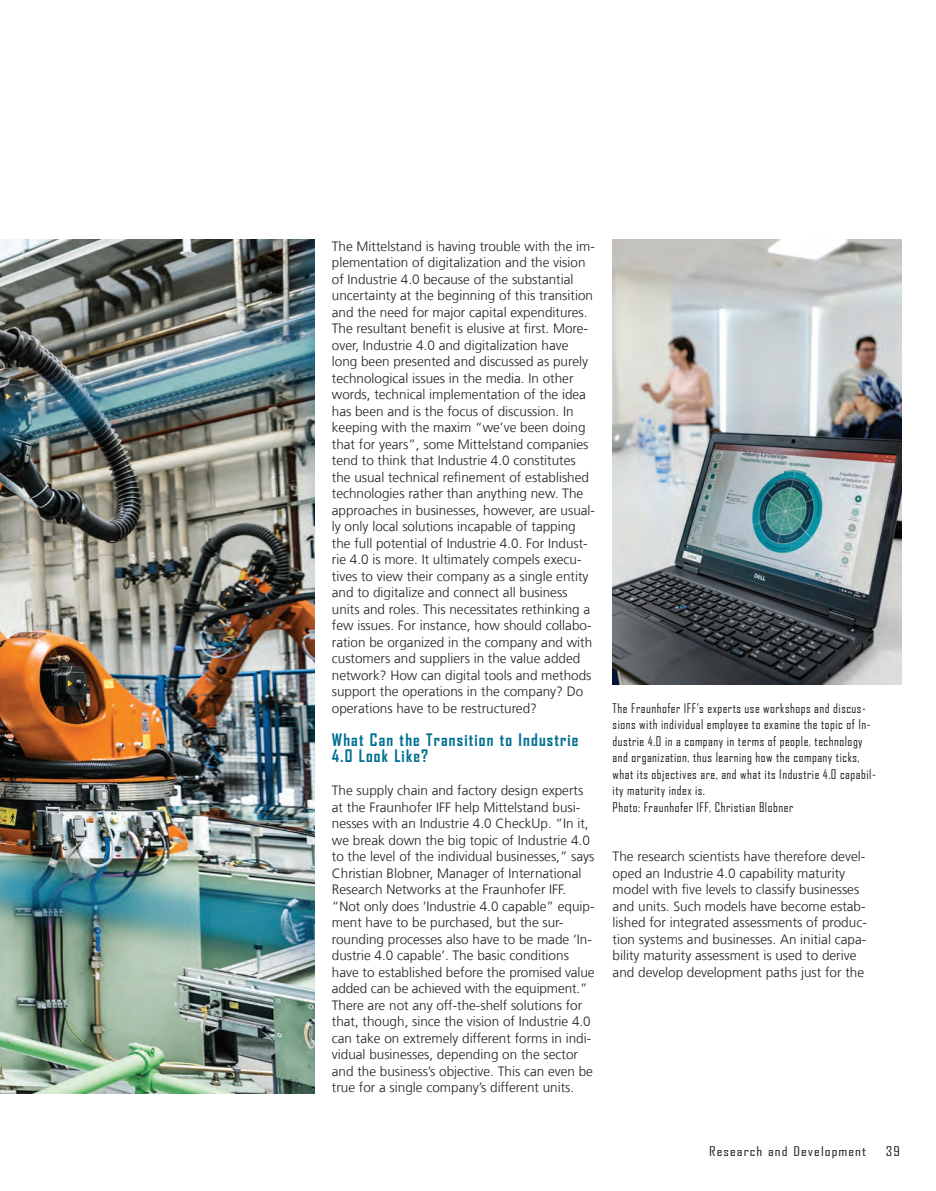
<style>
.page{position:relative;width:936px;height:1191px;background:#fff}
.page>*{position:absolute;margin:0;border:0;box-sizing:border-box;transform-origin:0 0}
.t1{font:700 16.5px/16.5px "Agency FB";letter-spacing:.07em;color:#007092}
.t2{font:300 13.5px/16.5px "Frutiger LT Com";color:#231f20}
.t3{font:12.75px/16.5px "Agency FB";letter-spacing:.04em;color:#231f20}
.t4{font:12.75px "Agency FB";letter-spacing:.07em;color:#231f20;scale:1.2 1}
.t5{font:12.75px "Agency FB";letter-spacing:.04em;color:#231f20;scale:1.2 1}
</style>
<div class="page">
<img style="left:0;top:239px;width:315px;height:854px">
<img style="left:612px;top:239px;width:289px;height:445px">
<p class="t2" style="left:332px;top:238px;width:265px">The Mittelstand is having trouble with the im&shy;plementation of digitalization and the vision of Industrie 4.0 because of the substantial uncertainty at the beginning of this transition and the need for major capital expenditures.<br>The resultant benefit is elusive at first. More&shy;over, Industrie 4.0 and digitalization have long been presented and discussed as purely technological issues in the media. In other words, technical implementation of the idea has been and is the focus of discussion. In keeping with the maxim “we’ve been doing that for years”, some Mittelstand companies tend to think that Industrie 4.0 constitutes the usual technical refinement of established technologies rather than anything new. The approaches in businesses, however, are usual&shy;ly only local solutions incapable of tapping the full potential of Industrie 4.0. For Indust&shy;rie 4.0 is more. It ultimately compels execu&shy;tives to view their company as a single entity and to digitalize and connect all business units and roles. This necessitates rethinking a few issues. For instance, how should collabo&shy;ration be organized in the company and with customers and suppliers in the value added network? How can digital tools and methods support the operations in the company? Do operations have to be restructured?</p>
<p class="t1" style="left:332px;top:731px;width:248px">What Can the Transition to Industrie<br>4.0 Look Like?</p>
<p class="t2" style="left:332px;top:782px;width:264px">The supply chain and factory design experts at the Fraunhofer IFF help Mittelstand busi&shy;nesses with an Industrie 4.0 CheckUp. “In it, we break down the big topic of Industrie 4.0 to the level of the individual businesses,” says Christian Blobner, Manager of International Research Networks at the Fraunhofer IFF. “Not only does ‘Industrie 4.0 capable” equip&shy;ment have to be purchased, but the sur&shy;rounding processes also have to be made ‘In&shy;dustrie 4.0 capable’. The basic conditions have to established before the promised value added can be achieved with the equipment.” There are not any off-the-shelf solutions for that, though, since the vision of Industrie 4.0 can take on extremely different forms in indi&shy;vidual businesses, depending on the sector and the business’s objective. This can even be true for a single company’s different units.</p>
<p class="t3" style="left:612px;top:699px;width:265px">The Fraunhofer IFF’s experts use workshops and discus&shy;sions with individual employee to examine the topic of In&shy;dustrie 4.0 in a company in terms of people, technology and organization, thus learning how the company ticks, what its objectives are, and what its Industrie 4.0 capabil&shy;ity maturity index is.<br>Photo: Fraunhofer IFF, Christian Blobner</p>
<p class="t2" style="left:612px;top:848px;width:256px">The research scientists have therefore devel&shy;oped an Industrie 4.0 capability maturity model with five levels to classify businesses and units. Such models have become estab&shy;lished for integrated assessments of produc&shy;tion systems and businesses. An initial capa&shy;bility maturity assessment is used to derive and develop development paths just for the</p>
<p class="t4" style="left:709px;top:1143px;width:132px">Research and Development</p>
<p class="t5" style="left:885px;top:1143px;width:13px">39</p>
</div>
